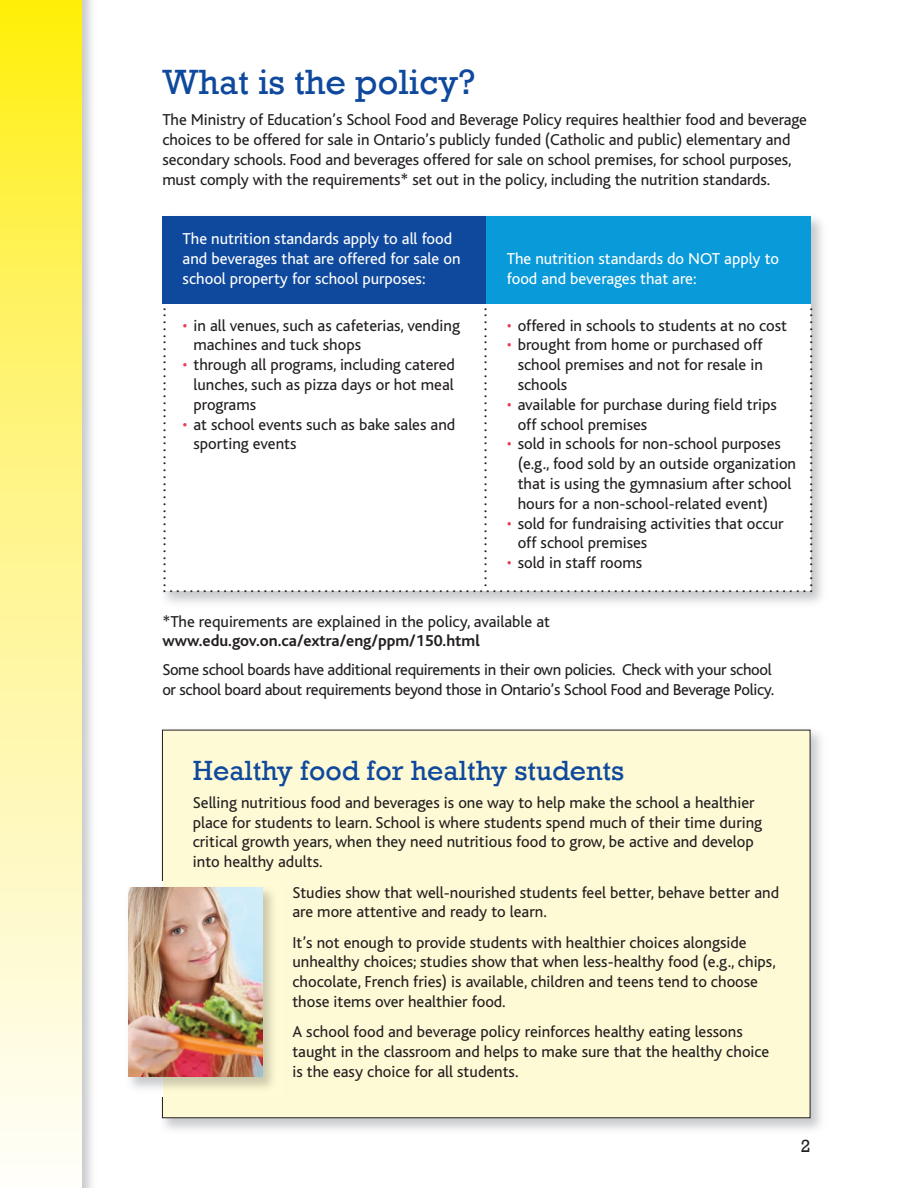
<style>
.page{position:relative;width:914px;height:1188px;background:#fff}
.page>*{position:absolute;margin:0;border:0;box-sizing:border-box;transform-origin:0 0}
.t1{font:36px "Rockwell";color:#0f499d}
.t2{font:28.5px "Rockwell";color:#0f499d}
.t3{font:18px "Rockwell";color:#231f20}
.t4{font:16.5px/19.8px "Bliss";color:#231f20}
.t5{font:16.5px/19.8px "Bliss";letter-spacing:-.02em;color:#231f20}
.t6{font:16.5px/19.8px "Bliss";color:#fff}
.t7{font:700 16.5px "Bliss";color:#231f20}
.s1{color:#ee3d56}
</style>
<div class="page">
<img style="left:164px;top:216px;width:658px;height:387px">
<div style="left:162px;top:216px;width:648px;height:375px;background:#fff"></div>
<img style="left:81px;top:0;width:11px;height:1188px">
<svg style="left:0;top:0;width:81px;height:1151px;background:#fef58e"></svg>
<div style="left:162px;top:216px;width:324px;height:88px;background:#0f499d"></div>
<div style="left:486px;top:216px;width:324px;height:88px;background:#089ad9"></div>
<img style="left:161px;top:729px;width:660px;height:401px">
<div style="left:162px;top:730px;width:648px;height:388px;background:#fefad5"></div>
<img style="left:130px;top:882px;width:143px;height:214px">
<img style="left:162px;top:882px;width:1px;height:214px">
<img style="left:128px;top:888px;width:134px;height:189px">
<h1 class="t1" style="left:162px;top:60px;width:314px">What is the policy?</h1>
<p class="t4" style="left:162px;top:112px;width:646px">The Ministry of Education’s School Food and Beverage Policy requires healthier food and beverage choices to be offered for sale in Ontario’s publicly funded (Catholic and public) elementary and secondary schools. Food and beverages offered for sale on school premises, for school purposes, must comply with the requirements* set out in the policy, including the nutrition standards.</p>
<p class="t6" style="left:183px;top:231px;width:279px">The nutrition standards apply to all food and beverages that are offered for sale on school property for school purposes:</p>
<p class="t4" style="left:193px;top:317px;width:268px;text-indent:-11px"><span class="s1">•</span> in all venues, such as cafeterias, vending machines and tuck shops</p>
<p class="t4" style="left:193px;top:357px;width:263px;text-align:justify;text-indent:-11px"><span class="s1">•</span> through all programs, including catered lunches, such as pizza days or hot meal programs</p>
<p class="t4" style="left:193px;top:416px;width:263px;text-indent:-11px"><span class="s1">•</span> at school events such as bake sales and sporting events</p>
<p class="t6" style="left:507px;top:251px;width:274px">The nutrition standards do NOT apply to food and beverages that are:</p>
<p class="t4" style="left:507px;top:317px;width:282px"><span class="s1">•</span> offered in schools to students at no cost</p>
<p class="t4" style="left:517px;top:337px;width:247px;text-align:justify;text-indent:-11px"><span class="s1">•</span> brought from home or purchased off school premises and not for resale in schools</p>
<p class="t4" style="left:517px;top:396px;width:260px;text-indent:-11px"><span class="s1">•</span> available for purchase during field trips off school premises</p>
<p class="t4" style="left:517px;top:436px;width:280px;text-indent:-11px"><span class="s1">•</span> sold in schools for non-school purposes (e.g., food sold by an outside organization that is using the gymnasium after school hours for a non-school-related event)</p>
<p class="t4" style="left:517px;top:515px;width:267px;text-indent:-11px"><span class="s1">•</span> sold for fundraising activities that occur off school premises</p>
<p class="t4" style="left:163px;top:553px;width:651px;line-height:24.3px;text-indent:344px"><span class="s1">•</span> sold in staff rooms .................................................................................................</p>
<p class="t4" style="left:152px;top:587px;width:281px;rotate:-90deg">..........................................</p>
<p class="t4" style="left:473px;top:587px;width:281px;rotate:-90deg">..........................................</p>
<p class="t4" style="left:798px;top:587px;width:281px;rotate:-90deg">..........................................</p>
<p class="t4" style="left:162px;top:613px;width:389px">*The requirements are explained in the policy, available at</p>
<p class="t7" style="left:162px;top:636px;width:319px">www.edu.gov.on.ca/extra/eng/ppm/150.html</p>
<p class="t5" style="left:162px;top:662px;width:613px">Some school boards have additional requirements in their own policies. Check with your school or school board about requirements beyond those in Ontario’s School Food and Beverage Policy.</p>
<h2 class="t2" style="left:193px;top:753px;width:433px">Healthy food for healthy students</h2>
<p class="t4" style="left:193px;top:794px;width:571px">Selling nutritious food and beverages is one way to help make the school a healthier place for students to learn. School is where students spend much of their time during critical growth years, when they need nutritious food to grow, be active and develop into healthy adults.</p>
<p class="t4" style="left:292px;top:884px;width:488px">Studies show that well-nourished students feel better, behave better and are more attentive and ready to learn.</p>
<p class="t4" style="left:292px;top:934px;width:485px">It’s not enough to provide students with healthier choices alongside unhealthy choices; studies show that when less-healthy food (e.g., chips, chocolate, French fries) is available, children and teens tend to choose those items over healthier food.</p>
<p class="t4" style="left:292px;top:1024px;width:478px">A school food and beverage policy reinforces healthy eating lessons taught in the classroom and helps to make sure that the healthy choice is the easy choice for all students.</p>
<p class="t3" style="left:800px;top:1135px;width:11px">2</p>
</div>
